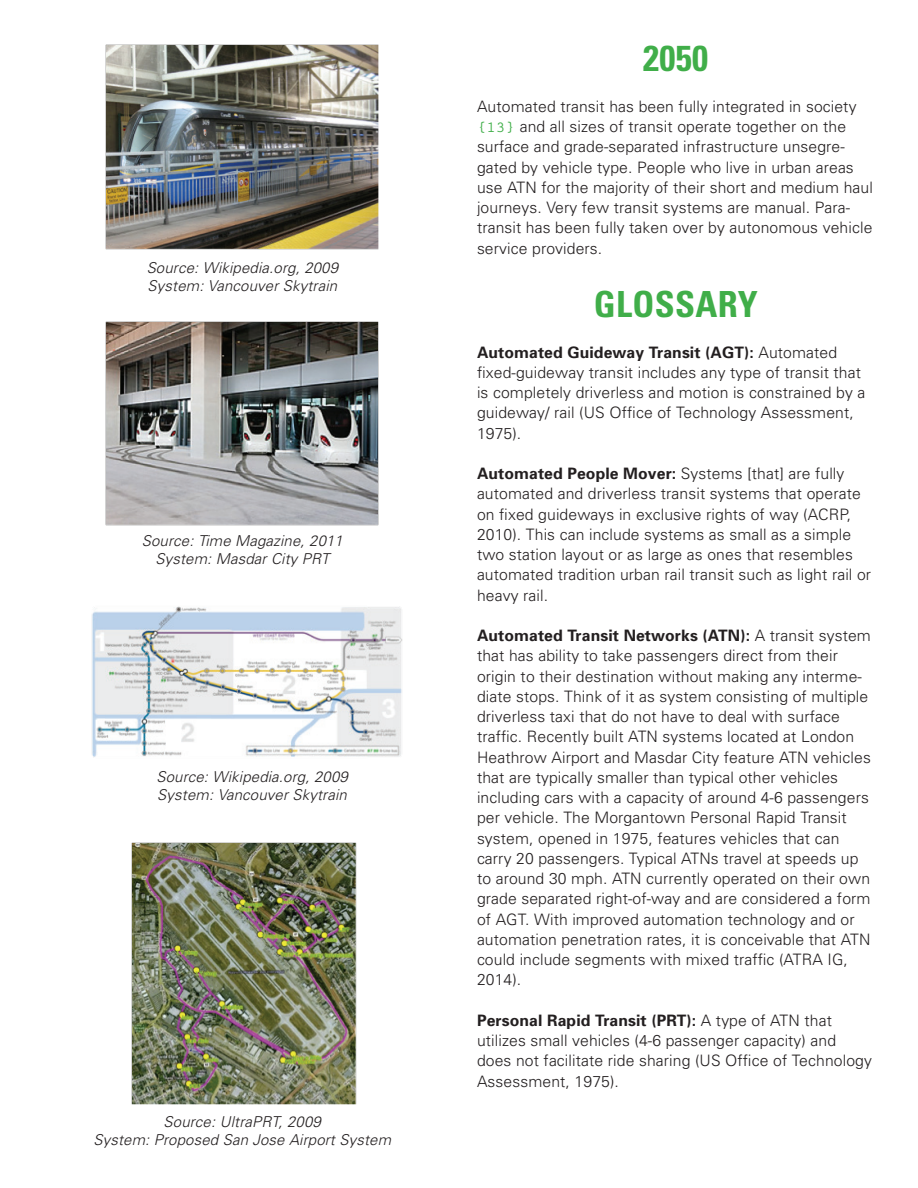
<style>
.page{position:relative;width:918px;height:1188px;background:#fff}
.page>*{position:absolute;margin:0;border:0;box-sizing:border-box;transform-origin:0 0}
.t1{font:700 condensed 36px "Univers";letter-spacing:.01em;color:#40ae49}
.t2{font:300 15.75px/20.2px "Univers";letter-spacing:.005em;color:#231f20}
.t3{font:italic 300 15px/18px "Univers";letter-spacing:.01em;color:#231f20}
.s1{font-family:"Prestige Elite";font-weight:700;color:#40ae49}
.s2{font-weight:700}
</style>
<div class="page">
<img style="left:106px;top:44px;width:273px;height:206px">
<img style="left:106px;top:322px;width:273px;height:204px">
<img style="left:92px;top:606px;width:311px;height:151px">
<img style="left:131px;top:842px;width:226px;height:262px">
<p class="t3" style="left:147px;top:258px;width:193px">Source: Wikipedia.org, 2009<br>System: Vancouver Skytrain</p>
<p class="t3" style="left:142px;top:531px;width:203px;text-align:center">Source: Time Magazine, 2011<br>System: Masdar City PRT</p>
<p class="t3" style="left:156px;top:768px;width:193px">Source: Wikipedia.org, 2009<br>System: Vancouver Skytrain</p>
<p class="t3" style="left:93px;top:1112px;width:299px;text-align:center">Source: UltraPRT, 2009<br>System: Proposed San Jose Airport System</p>
<h1 class="t1" style="left:643px;top:36px;width:67px">2050</h1>
<p class="t2" style="left:477px;top:96px;width:397px">Automated transit has been fully integrated in society <span class="s1">{13}</span> and all sizes of transit operate together on the surface and grade-separated infrastructure unsegre&shy;gated by vehicle type. People who live in urban areas use ATN for the majority of their short and medium haul journeys. Very few transit systems are manual. Para&shy;transit has been fully taken over by autonomous vehicle service providers.</p>
<h1 class="t1" style="left:594px;top:282px;width:166px">GLOSSARY</h1>
<p class="t2" style="left:477px;top:341px;width:390px"><span class="s2">Automated Guideway Transit (AGT):</span> Automated fixed-guideway transit includes any type of transit that is completely driverless and motion is constrained by a guideway/ rail (US Office of Technology Assessment, 1975).</p>
<p class="t2" style="left:477px;top:463px;width:396px"><span class="s2">Automated People Mover:</span> Systems [that] are fully automated and driverless transit systems that operate on fixed guideways in exclusive rights of way (ACRP, 2010). This can include systems as small as a simple two station layout or as large as ones that resembles automated tradition urban rail transit such as light rail or heavy rail.</p>
<p class="t2" style="left:477px;top:625px;width:395px"><span class="s2">Automated Transit Networks (ATN):</span> A transit system that has ability to take passengers direct from their origin to their destination without making any interme&shy;diate stops. Think of it as system consisting of multiple driverless taxi that do not have to deal with surface traffic. Recently built ATN systems located at London Heathrow Airport and Masdar City feature ATN vehicles that are typically smaller than typical other vehicles including cars with a capacity of around 4-6 passengers per vehicle. The Morgantown Personal Rapid Transit system, opened in 1975, features vehicles that can carry 20 passengers. Typical ATNs travel at speeds up to around 30 mph. ATN currently operated on their own grade separated right-of-way and are considered a form of AGT. With improved automation technology and or automation penetration rates, it is conceivable that ATN could include segments with mixed traffic (ATRA IG, 2014).</p>
<p class="t2" style="left:477px;top:1010px;width:396px"><span class="s2">Personal Rapid Transit (PRT):</span> A type of ATN that utilizes small vehicles (4-6 passenger capacity) and does not facilitate ride sharing (US Office of Technology Assessment, 1975).</p>
</div>
